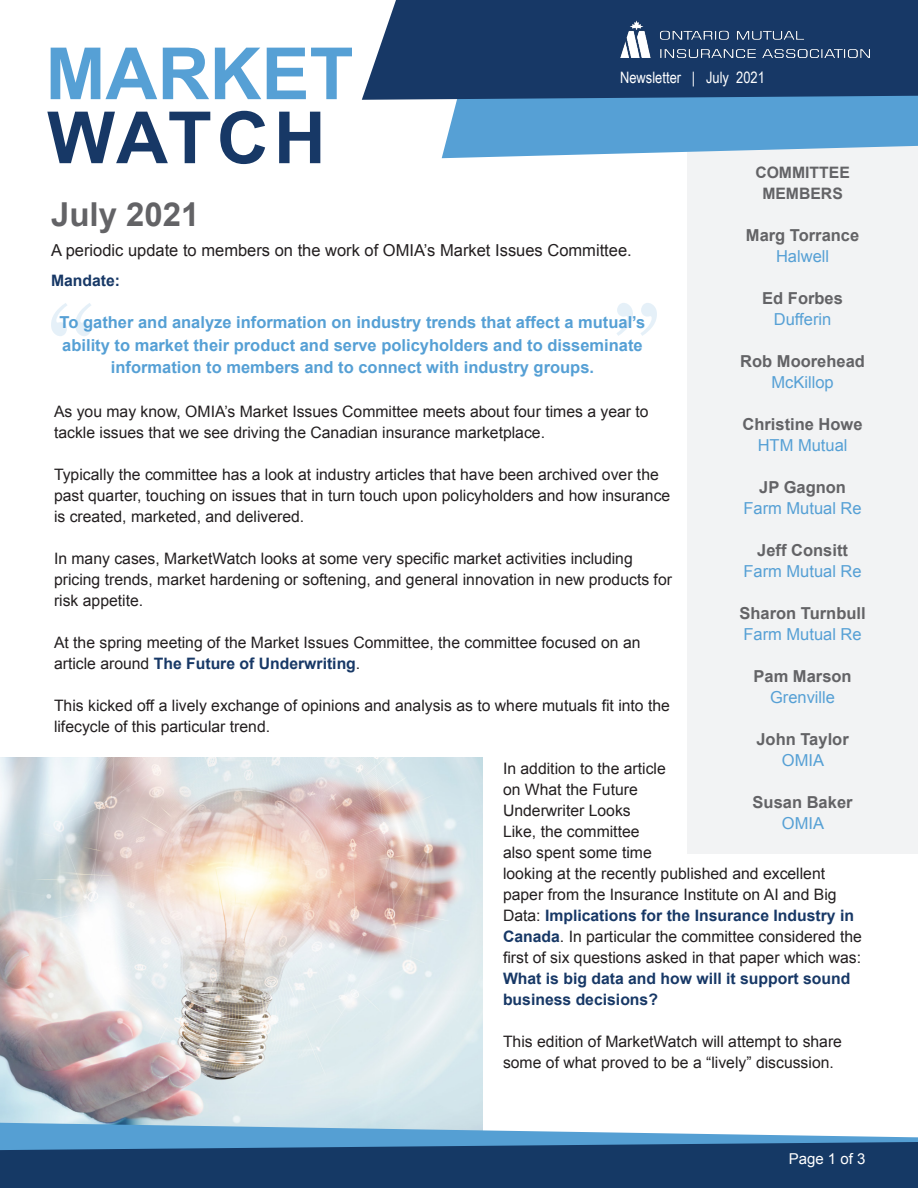
<style>
.page{position:relative;width:918px;height:1188px;background:#fff}
.page>*{position:absolute;margin:0;border:0;box-sizing:border-box;transform-origin:0 0}
.t1{font:700 72px "Arial";color:#56a0d5}
.t2{font:700 72px "Arial";letter-spacing:.04em;color:#173866}
.t3{font:700 33px "Arial";color:#636366}
.t4{font:700 16.5px/22.5px "Arial";color:#56a0d5;text-align:center}
.t5{font:700 16.5px/21px "Arial";color:#636366;text-align:center}
.t6{font:16.5px "Arial";color:#56a0d5}
.t7{font:16.5px "Arial";color:#231f20}
.t8{font:15.75px/21px "Arial";color:#231f20}
.t9{font:15.75px "Arial Narrow";color:#fff}
.t10{font:700 15.75px "Arial";color:#636366}
.t11{font:700 15.75px "Arial";color:#173866}
.t12{font:15px "Arial";color:#fff}
.s1{font-weight:400;color:#56a0d5}
.s2{font-weight:700;color:#173866}
</style>
<div class="page">
<div style="left:687px;top:140px;width:231px;height:714px;background:#f2f3f4"></div>
<svg style="left:442px;top:100px;width:476px;height:58px;background:#69aad9"></svg>
<div style="left:362px;top:0;width:556px;height:100px;background:#173866"></div>
<img style="left:0;top:757px;width:483px;height:366px">
<svg style="left:51px;top:303px;width:40px;height:33px"></svg>
<svg style="left:617px;top:303px;width:40px;height:33px"></svg>
<svg style="left:0;top:1123px;width:918px;height:19px;fill:#559fd3"></svg>
<img style="left:620px;top:21px;width:250px;height:37px">
<svg style="left:0;top:1142px;width:918px;height:46px;background:#1a416e"></svg>
<p class="t1" style="left:46px;top:26px;width:309px">MARKET</p>
<p class="t2" style="left:47px;top:90px;width:280px">WATCH</p>
<p class="t3" style="left:51px;top:193px;width:150px">July 2021</p>
<p class="t7" style="left:51px;top:239px;width:582px">A periodic update to members on the work of OMIA’s Market Issues Committee.</p>
<p class="t11" style="left:51px;top:270px;width:71px">Mandate:</p>
<p class="t4" style="left:60px;top:312px;width:587px">To gather and analyze information on industry trends that affect a mutual’s ability to market their product and serve policyholders and to disseminate information to members and to connect with industry groups.</p>
<p class="t9" style="left:620px;top:66px;width:146px">Newsletter | July 2021</p>
<p class="t10" style="left:755px;top:162px;width:96px">COMMITTEE</p>
<p class="t10" style="left:762px;top:183px;width:82px">MEMBERS</p>
<p class="t5" style="left:746px;top:225px;width:115px">Marg Torrance</p>
<p class="t6" style="left:776px;top:245px;width:55px">Halwell</p>
<p class="t5" style="left:762px;top:288px;width:82px">Ed Forbes</p>
<p class="t6" style="left:774px;top:308px;width:59px">Dufferin</p>
<p class="t5" style="left:740px;top:351px;width:126px">Rob Moorehead<br><span class="s1">McKillop</span></p>
<p class="t5" style="left:743px;top:414px;width:122px">Christine Howe</p>
<p class="t6" style="left:758px;top:434px;width:91px">HTM Mutual</p>
<p class="t5" style="left:759px;top:477px;width:88px">JP Gagnon</p>
<p class="t6" style="left:743px;top:497px;width:120px">Farm Mutual Re</p>
<p class="t5" style="left:757px;top:540px;width:92px">Jeff Consitt</p>
<p class="t6" style="left:743px;top:560px;width:120px">Farm Mutual Re</p>
<p class="t5" style="left:740px;top:603px;width:128px">Sharon Turnbull</p>
<p class="t6" style="left:743px;top:623px;width:120px">Farm Mutual Re</p>
<p class="t5" style="left:754px;top:666px;width:100px">Pam Marson</p>
<p class="t6" style="left:770px;top:686px;width:67px">Grenville</p>
<p class="t5" style="left:756px;top:729px;width:94px">John Taylor<br><span class="s1">OMIA</span></p>
<p class="t5" style="left:753px;top:792px;width:101px">Susan Baker</p>
<p class="t6" style="left:782px;top:812px;width:44px">OMIA</p>
<p class="t8" style="left:54px;top:401px;width:596px">As you may know, OMIA’s Market Issues Committee meets about four times a year to tackle issues that we see driving the Canadian insurance marketplace.</p>
<p class="t8" style="left:54px;top:464px;width:618px">Typically the committee has a look at industry articles that have been archived over the past quarter, touching on issues that in turn touch upon policyholders and how insurance is created, marketed, and delivered.</p>
<p class="t8" style="left:54px;top:548px;width:620px">In many cases, MarketWatch looks at some very specific market activities including pricing trends, market hardening or softening, and general innovation in new products for risk appetite.</p>
<p class="t8" style="left:54px;top:632px;width:588px">At the spring meeting of the Market Issues Committee, the committee focused on an article around <span class="s2">The Future of Underwriting</span>.</p>
<p class="t8" style="left:54px;top:695px;width:618px">This kicked off a lively exchange of opinions and analysis as to where mutuals fit into the lifecycle of this particular trend.</p>
<p class="t8" style="left:503px;top:758px;width:360px">In addition to the article<br>on What the Future<br>Underwriter Looks<br>Like, the committee<br>also spent some time<br>looking at the recently published and excellent paper from the Insurance Institute on AI and Big Data: <span class="s2">Implications for the Insurance Industry in Canada</span>. In particular the committee considered the first of six questions asked in that paper which was:<br><span class="s2">What is big data and how will it support sound business decisions?</span></p>
<p class="t8" style="left:503px;top:1031px;width:341px">This edition of MarketWatch will attempt to share some of what proved to be a “lively” discussion.</p>
<p class="t12" style="left:789px;top:1149px;width:78px">Page 1 of 3</p>
</div>
